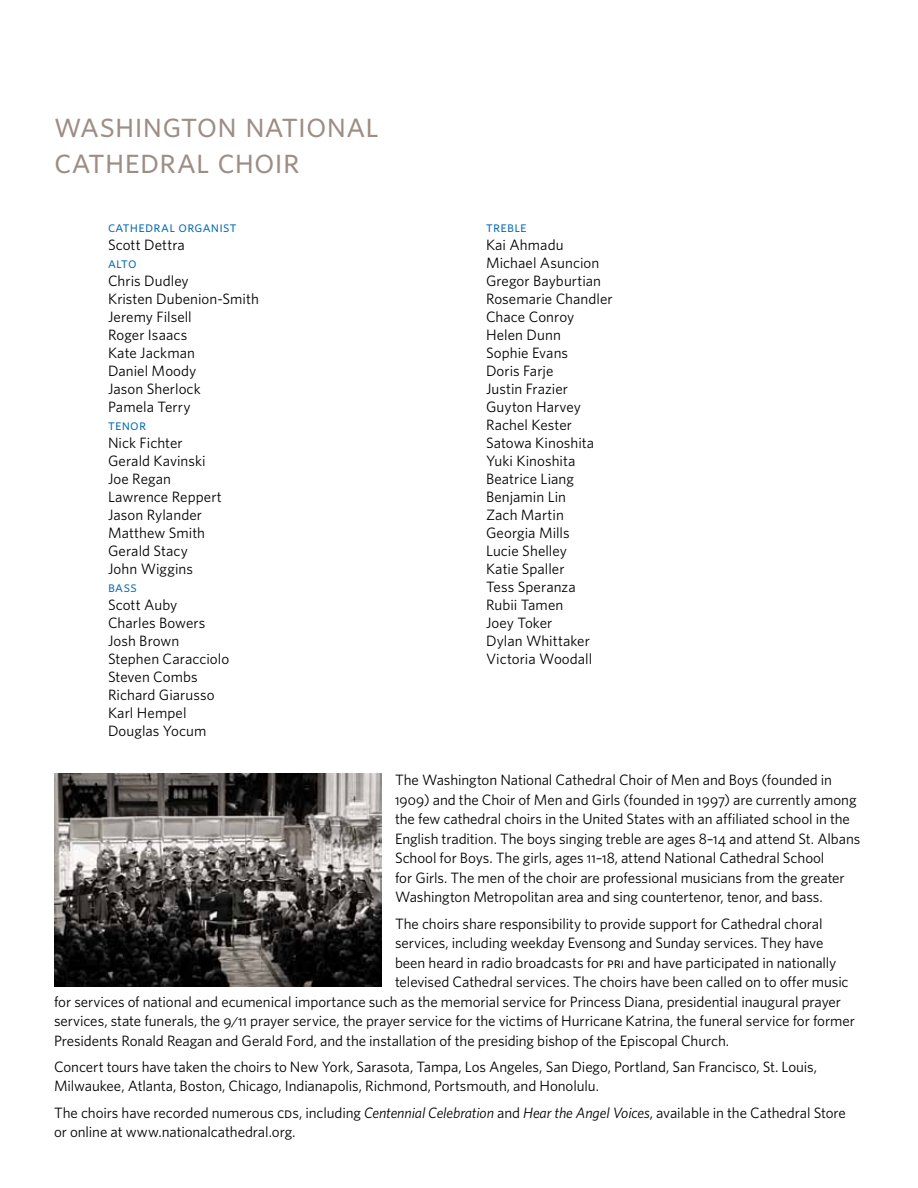
<style>
.page{position:relative;width:918px;height:1188px;background:#fff}
.page>*{position:absolute;margin:0;border:0;box-sizing:border-box;transform-origin:0 0}
.t1{font:36px/36px "Whitney";letter-spacing:-.005em;color:#9d8d85}
.t2{font:15px/18px "Whitney";letter-spacing:-.005em;color:#000}
.t3{font:15px "Whitney";letter-spacing:.015em;color:#0067b1}
.s1{font-style:italic}
</style>
<div class="page">
<img style="left:54px;top:773px;width:328px;height:214px">
<h1 class="t1" style="left:54px;top:105px;width:327px">washington national cathedral choir</h1>
<p class="t3" style="left:108px;top:217px;width:130px">cathedral organist</p>
<p class="t2" style="left:108px;top:235px;width:78px">Scott Dettra</p>
<p class="t3" style="left:108px;top:253px;width:30px">alto</p>
<p class="t2" style="left:108px;top:271px;width:152px">Chris Dudley<br>Kristen Dubenion-Smith<br>Jeremy Filsell<br>Roger Isaacs<br>Kate Jackman<br>Daniel Moody<br>Jason Sherlock<br>Pamela Terry</p>
<p class="t3" style="left:108px;top:415px;width:40px">tenor</p>
<p class="t2" style="left:108px;top:433px;width:115px">Nick Fichter<br>Gerald Kavinski<br>Joe Regan<br>Lawrence Reppert<br>Jason Rylander<br>Matthew Smith<br>Gerald Stacy<br>John Wiggins</p>
<p class="t3" style="left:108px;top:577px;width:30px">bass</p>
<p class="t2" style="left:108px;top:595px;width:123px">Scott Auby<br>Charles Bowers<br>Josh Brown<br>Stephen Caracciolo<br>Steven Combs<br>Richard Giarusso<br>Karl Hempel<br>Douglas Yocum</p>
<p class="t3" style="left:486px;top:217px;width:42px">treble</p>
<p class="t2" style="left:486px;top:235px;width:128px">Kai Ahmadu<br>Michael Asuncion<br>Gregor Bayburtian<br>Rosemarie Chandler<br>Chace Conroy<br>Helen Dunn<br>Sophie Evans<br>Doris Farje<br>Justin Frazier<br>Guyton Harvey<br>Rachel Kester<br>Satowa Kinoshita<br>Yuki Kinoshita<br>Beatrice Liang<br>Benjamin Lin<br>Zach Martin<br>Georgia Mills<br>Lucie Shelley<br>Katie Spaller<br>Tess Speranza<br>Rubii Tamen<br>Joey Toker<br>Dylan Whittaker<br>Victoria Woodall</p>
<p class="t2" style="left:395px;top:770px;width:467px;line-height:19.5px">The Washington National Cathedral Choir of Men and Boys (founded in 1909) and the Choir of Men and Girls (founded in 1997) are currently among the few cathedral choirs in the United States with an affiliated school in the English tradition. The boys singing treble are ages 8–14 and attend St. Albans School for Boys. The girls, ages 11–18, attend National Cathedral School<br>for Girls. The men of the choir are professional musicians from the greater Washington Metropolitan area and sing countertenor, tenor, and bass.</p>
<p class="t2" style="left:395px;top:914px;width:429px">The choirs share responsibility to provide support for Cathedral choral</p>
<p class="t2" style="left:395px;top:933px;width:430px">services, including weekday Evensong and Sunday services. They have</p>
<p class="t2" style="left:395px;top:953px;width:443px">been heard in radio broadcasts for pri and have participated in nationally</p>
<p class="t2" style="left:395px;top:972px;width:455px">televised Cathedral services. The choirs have been called on to offer music</p>
<p class="t2" style="left:54px;top:992px;width:789px">for services of national and ecumenical importance such as the memorial service for Princess Diana, presidential inaugural prayer</p>
<p class="t2" style="left:54px;top:1011px;width:802px">services, state funerals, the 9/11 prayer service, the prayer service for the victims of Hurricane Katrina, the funeral service for former</p>
<p class="t2" style="left:54px;top:1031px;width:677px">Presidents Ronald Reagan and Gerald Ford, and the installation of the presiding bishop of the Episcopal Church.</p>
<p class="t2" style="left:54px;top:1056px;width:765px;line-height:19.5px">Concert tours have taken the choirs to New York, Sarasota, Tampa, Los Angeles, San Diego, Portland, San Francisco, St. Louis,<br>Milwaukee, Atlanta, Boston, Chicago, Indianapolis, Richmond, Portsmouth, and Honolulu.</p>
<p class="t2" style="left:54px;top:1102px;width:793px;line-height:19.5px">The choirs have recorded numerous cds, including <span class="s1">Centennial Celebration</span> and <span class="s1">Hear the Angel Voices</span>, available in the Cathedral Store or online at www.nationalcathedral.org.</p>
</div>
